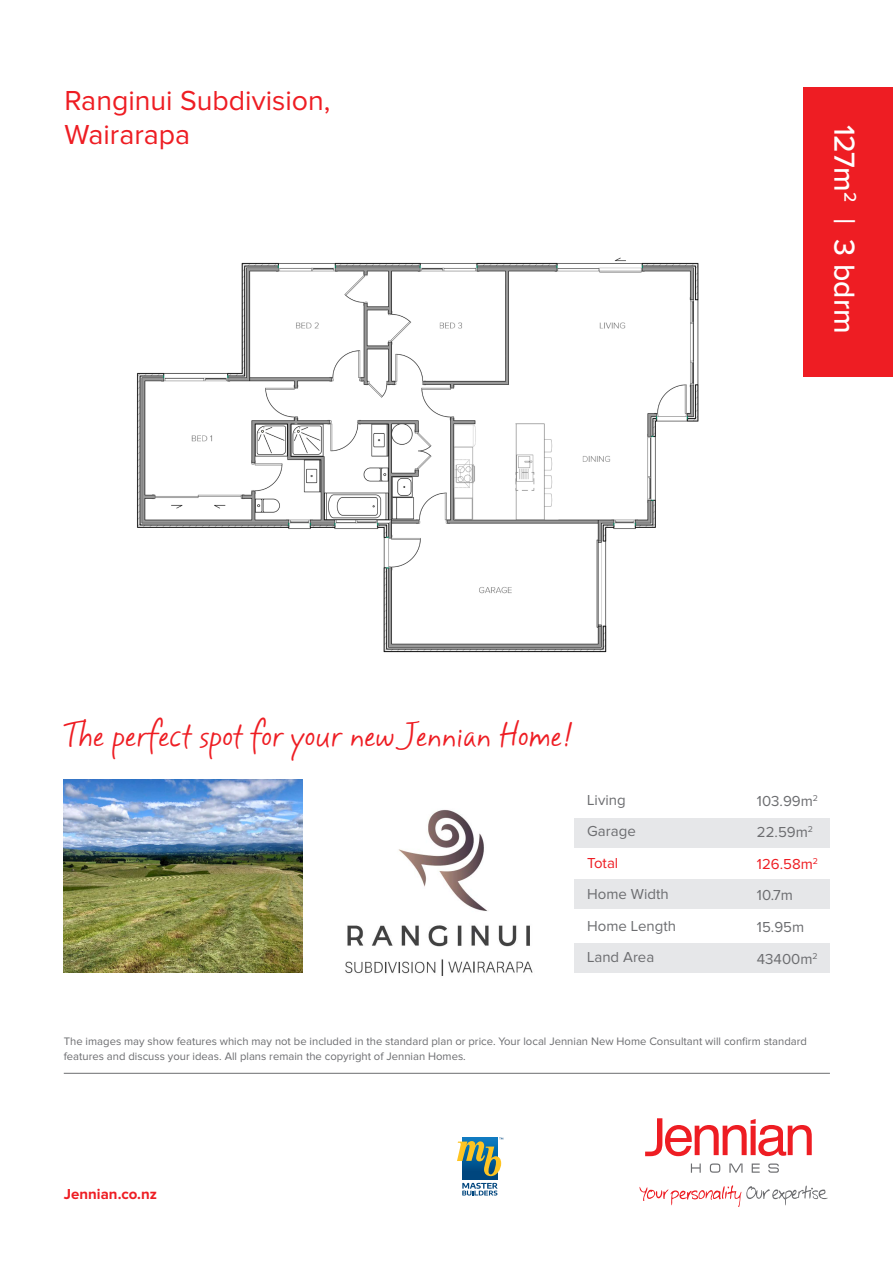
<style>
.page{position:relative;width:893px;height:1263px;background:#fff}
.page>*{position:absolute;margin:0;border:0;box-sizing:border-box;transform-origin:0 0}
.Body_Text_-_Discription{font:31.5px "Mayfield";color:#ee1d23}
.m2___Bedrooms{font:500 30px "Proxima Nova";letter-spacing:-.01em;color:#fff}
.Address{font:28.5px "Proxima Nova";color:#ee1d23}
.t1{font:15px "Proxima Nova";color:#6c6d70}
.t2{font:700 15px "Proxima Nova";color:#ee1d23}
.t3{font:15px "Proxima Nova";color:#ee1d23}
.t4{font:11.25px/15px "Proxima Nova";color:#6c6d70}
</style>
<div class="page">
<div style="left:804px;top:87px;width:89px;height:289px;background:#ee1d23"></div>
<hr style="left:64px;top:1073px;width:766px;height:1px;background:#6c6d70">
<svg style="left:645px;top:1118px;width:167px;height:38px"></svg>
<svg style="left:691px;top:1163px;width:10px;height:10px"></svg>
<svg style="left:710px;top:1163px;width:10px;height:10px"></svg>
<svg style="left:729px;top:1163px;width:13px;height:10px"></svg>
<svg style="left:752px;top:1163px;width:8px;height:10px"></svg>
<svg style="left:768px;top:1163px;width:11px;height:10px"></svg>
<svg style="left:639px;top:1185px;width:189px;height:22px"></svg>
<div style="left:462px;top:1137px;width:35px;height:42px;background:#00467e"></div>
<svg style="left:457px;top:1137px;width:46px;height:39px"></svg>
<svg style="left:462px;top:1183px;width:36px;height:12px"></svg>
<div style="left:574px;top:879px;width:256px;height:30px;background:#e6e7e9"></div>
<div style="left:574px;top:944px;width:256px;height:29px;background:#e6e7e9"></div>
<div style="left:574px;top:818px;width:255px;height:30px;background:#e6e7e9"></div>
<img style="left:137px;top:257px;width:562px;height:396px">
<img style="left:63px;top:780px;width:239px;height:193px">
<img style="left:345px;top:809px;width:188px;height:167px">
<p class="Address" style="left:64px;top:87px;width:267px">Ranginui Subdivision,</p>
<p class="Address" style="left:64px;top:122px;width:127px">Wairarapa</p>
<p class="m2___Bedrooms" style="left:867px;top:125px;width:210px;rotate:90deg">127m<sup>2</sup> | 3 bdrm</p>
<p class="Body_Text_-_Discription" style="left:63px;top:717px;width:512px">The perfect spot for your new Jennian Home!</p>
<p class="t1" style="left:587px;top:793px;width:40px">Living</p>
<p class="t1" style="left:587px;top:824px;width:50px">Garage</p>
<p class="t3" style="left:587px;top:856px;width:33px">Total</p>
<p class="t1" style="left:587px;top:887px;width:83px">Home Width</p>
<p class="t1" style="left:587px;top:919px;width:90px">Home Length</p>
<p class="t1" style="left:587px;top:951px;width:69px">Land Area</p>
<p class="t1" style="left:757px;top:794px;width:63px">103.99m<sup>2</sup></p>
<p class="t1" style="left:757px;top:825px;width:58px">22.59m<sup>2</sup></p>
<p class="t3" style="left:757px;top:857px;width:63px">126.58m<sup>2</sup></p>
<p class="t1" style="left:757px;top:889px;width:38px">10.7m</p>
<p class="t1" style="left:757px;top:920px;width:49px">15.95m</p>
<p class="t1" style="left:757px;top:952px;width:62px">43400m<sup>2</sup></p>
<p class="t4" style="left:64px;top:1034px;width:745px">The images may show features which may not be included in the standard plan or price. Your local Jennian New Home Consultant will confirm standard features and discuss your ideas. All plans remain the copyright of Jennian Homes.</p>
<p class="t2" style="left:64px;top:1187px;width:95px">Jennian.co.nz</p>
</div>
